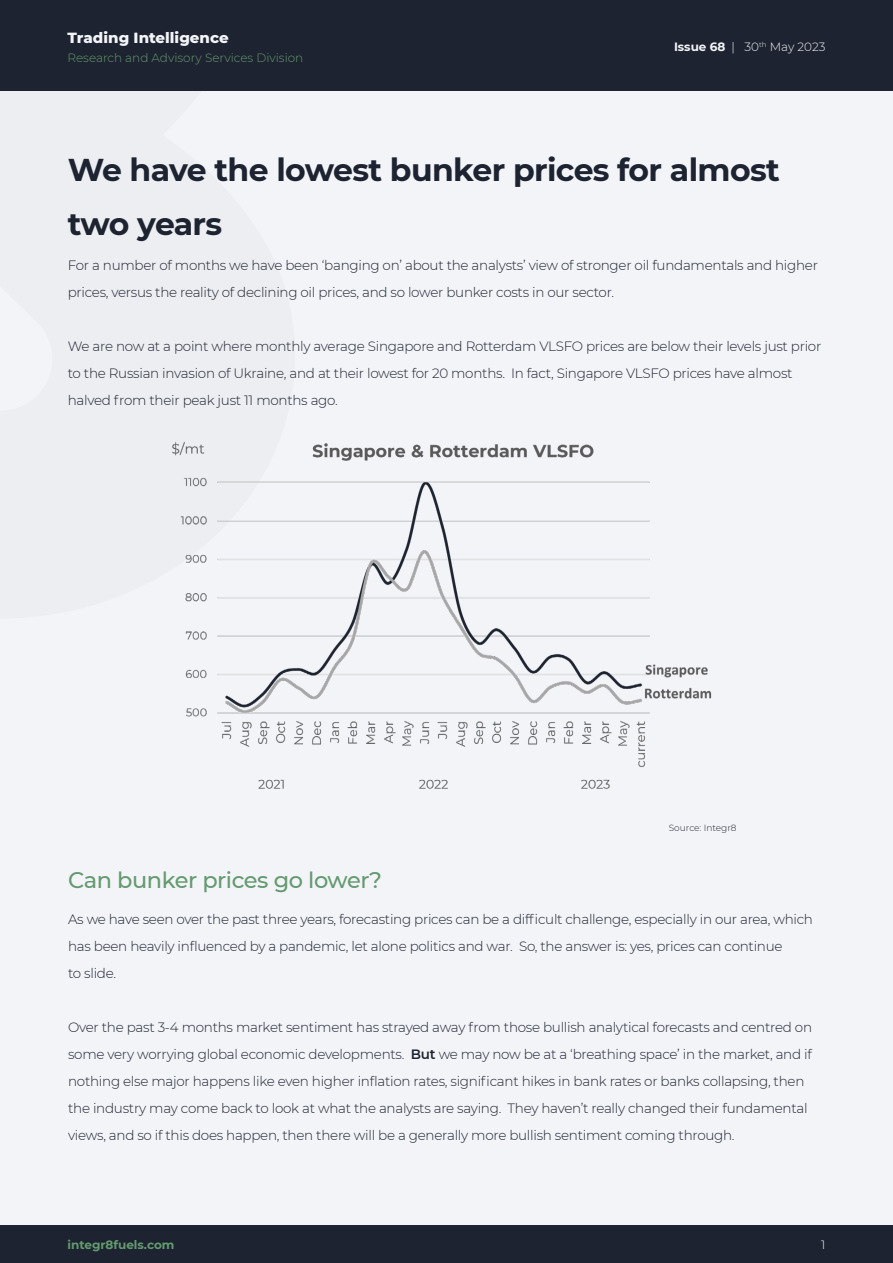
<style>
.page{position:relative;width:893px;height:1263px;background:#fff}
.page>*{position:absolute;margin:0;border:0;box-sizing:border-box;transform-origin:0 0}
.t1{font:700 31.5px/54px "Montserrat";letter-spacing:-.02em;color:#1d2330}
.t2{font:500 22.5px "Montserrat";letter-spacing:-.02em;color:#649a6f}
.t3{font:800 15px "Montserrat";color:#f3f4f8}
.t4{font:300 13.5px/27px "Montserrat";letter-spacing:-.02em;color:#1d2330}
.t5{font:300 12px "Montserrat";color:#649a6f}
.t6{font:300 12px "Montserrat";color:#f3f4f8}
.t7{font:700 12px "Montserrat";color:#649a6f}
.t8{font:300 12px "Montserrat";color:#fff}
.t9{font:300 9px "Montserrat";color:#1d2330}
.s1{font-weight:700}
.s2{font-weight:600}
</style>
<div class="page">
<div style="left:0;top:0;width:893px;height:1225px;background:#f3f4f8"></div>
<div style="left:0;top:0;width:893px;height:90px;background:#1d2330"></div>
<div style="left:0;top:1225px;width:893px;height:38px;background:#1d2330"></div>
<img style="left:172px;top:441px;width:540px;height:348px">
<p class="t3" style="left:68px;top:26px;width:163px">Trading Intelligence</p>
<p class="t5" style="left:68px;top:50px;width:237px">Research and Advisory Services Division</p>
<p class="t6" style="left:674px;top:38px;width:153px"><span class="s1">Issue 68</span> | 30<sup>th</sup> May 2023</p>
<h1 class="t1" style="left:68px;top:141px;width:714px">We have the lowest bunker prices for almost two years</h1>
<p class="t4" style="left:68px;top:251px;width:752px">For a number of months we have been ‘banging on’ about the analysts’ view of stronger oil fundamentals and higher prices, versus the reality of declining oil prices, and so lower bunker costs in our sector.</p>
<p class="t4" style="left:68px;top:332px;width:755px">We are now at a point where monthly average Singapore and Rotterdam VLSFO prices are below their levels just prior to the Russian invasion of Ukraine, and at their lowest for 20 months. In fact, Singapore VLSFO prices have almost halved from their peak just 11 months ago.</p>
<p class="t9" style="left:669px;top:821px;width:69px">Source: Integr8</p>
<h2 class="t2" style="left:68px;top:865px;width:316px">Can bunker prices go lower?</h2>
<p class="t4" style="left:68px;top:905px;width:746px">As we have seen over the past three years, forecasting prices can be a difficult challenge, especially in our area, which has been heavily influenced by a pandemic, let alone politics and war. So, the answer is: yes, prices can continue<br>to slide.</p>
<p class="t4" style="left:68px;top:1013px;width:745px">Over the past 3-4 months market sentiment has strayed away from those bullish analytical forecasts and centred on some very worrying global economic developments. <span class="s2">But</span> we may now be at a ‘breathing space’ in the market, and if nothing else major happens like even higher inflation rates, significant hikes in bank rates or banks collapsing, then the industry may come back to look at what the analysts are saying. They haven’t really changed their fundamental views, and so if this does happen, then there will be a generally more bullish sentiment coming through.</p>
<p class="t7" style="left:68px;top:1236px;width:108px">integr8fuels.com</p>
<p class="t8" style="left:821px;top:1236px;width:6px">1</p>
</div>
